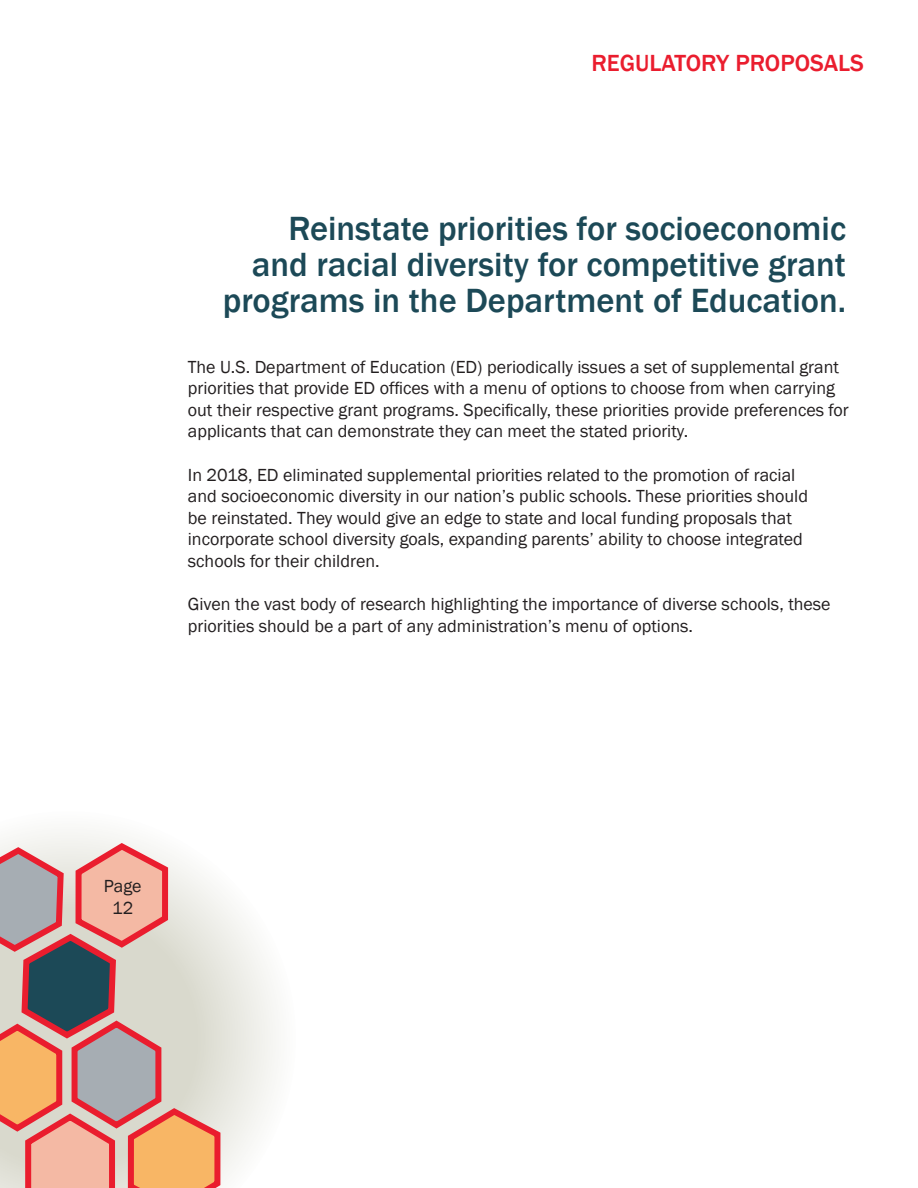
<style>
.page{position:relative;width:918px;height:1188px;background:#fff}
.page>*{position:absolute;margin:0;border:0;box-sizing:border-box;transform-origin:0 0}
.t1{font:500 34.5px/36px "Franklin Gothic";color:#1c4957;text-align:right}
.t2{font:500 24px "Franklin Gothic";color:#ea1d2e}
.t3{font:18px/21.6px "Franklin Gothic";color:#231f20}
</style>
<div class="page">
<svg style="left:12px;top:831px;width:265px;height:344px;fill:#f6f6f4"></svg>
<svg style="left:0;top:840px;width:226px;height:348px;background:#d2afa2"></svg>
<h2 class="t2" style="left:591px;top:48px;width:15px">REG</h2>
<h2 class="t2" style="left:635px;top:48px;width:55px">ULATORY</h2>
<h2 class="t2" style="left:735px;top:48px;width:130px">PRO POSALS</h2>
<h1 class="t1" style="left:223px;top:211px;width:625px">Reinstate priorities for socioeconomic<br>and racial diversity for competitive grant programs in the Department of Education.</h1>
<p class="t3" style="left:188px;top:356px;width:663px">The U.S. Department of Education (ED) periodically issues a set of supplemental grant priorities that provide ED offices with a menu of options to choose from when carrying out their respective grant programs. Specifically, these priorities provide preferences for applicants that can demonstrate they can meet the stated priority.</p>
<p class="t3" style="left:188px;top:464px;width:622px">In 2018, ED eliminated supplemental priorities related to the promotion of racial and socioeconomic diversity in our nation’s public schools. These priorities should be reinstated. They would give an edge to state and local funding proposals that incorporate school diversity goals, expanding parents’ ability to choose integrated schools for their children.</p>
<p class="t3" style="left:188px;top:594px;width:644px">Given the vast body of research highlighting the importance of diverse schools, these priorities should be a part of any administration’s menu of options.</p>
<p class="t3" style="left:104px;top:876px;width:39px;text-align:center">Page<br>12</p>
</div>
